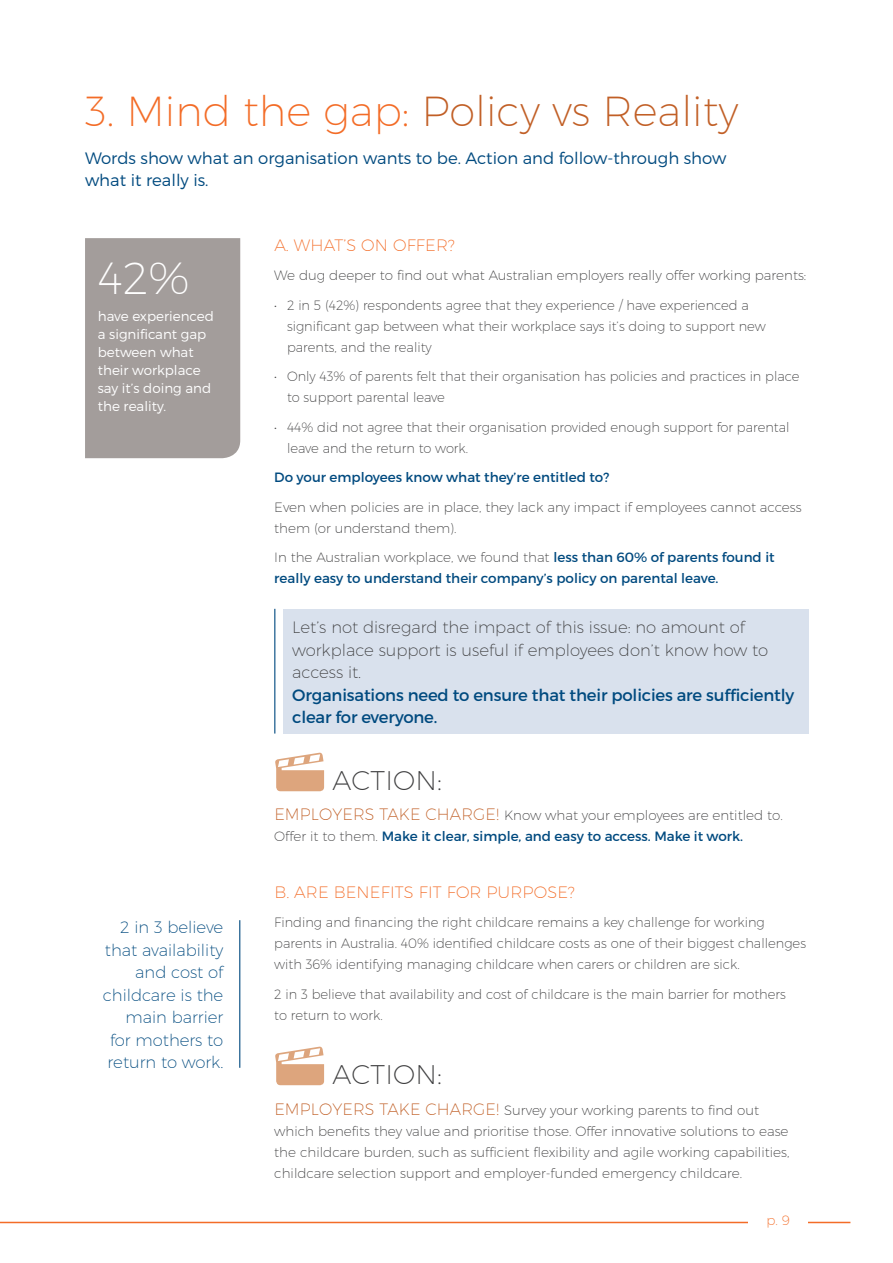
<style>
.page{position:relative;width:893px;height:1263px;background:#fff}
.page>*{position:absolute;margin:0;border:0;box-sizing:border-box;transform-origin:0 0}
.t1{font:200 45px "Montserrat";color:#fff}
.t2{font:200 42px "Montserrat";color:#c15f26}
.t3{font:200 27px "Montserrat";letter-spacing:.01em;color:#3e3e3f}
.t4{font:200 16.5px/22.5px "Montserrat";color:#3e3e3f}
.t5{font:200 16.5px/22.5px "Montserrat";color:#004a7f;text-align:right}
.t6{font:300 16.5px/22.5px "Montserrat";color:#004a7f}
.t7{font:16.5px/22.5px "Montserrat";letter-spacing:-.01em;color:#004a7f}
.t8{font:200 16.5px "Montserrat";letter-spacing:.01em;color:#f36c27}
.t9{font:200 13.5px/21px "Montserrat";color:#3e3e3f}
.t10{font:13.5px/21px "Montserrat";color:#004a7f}
.t11{font:300 13.5px/18px "Montserrat";color:#fff}
.t12{font:200 13.5px "Montserrat";color:#f36c27}
.s1{color:#f36c27}
.s2{font-weight:200;color:#3e3e3f}
.s3{font-size:16.5px;color:#c15f26}
.s4{font-weight:400;color:#004a7f}
</style>
<div class="page">
<hr style="left:0;top:1222px;width:850px;height:1px;background:#f36c27">
<div style="left:748px;top:1208px;width:60px;height:25px;background:#fff"></div>
<div style="left:85px;top:238px;width:155px;height:220px;background:#a39d9b"></div>
<div style="left:284px;top:609px;width:525px;height:124px;background:#d9e1ed"></div>
<hr style="left:274px;top:609px;width:1px;height:124px;background:#004a7f">
<hr style="left:239px;top:920px;width:1px;height:148px;background:#004a7f">
<svg style="left:275px;top:752px;width:49px;height:39px"></svg>
<svg style="left:275px;top:1046px;width:49px;height:39px"></svg>
<h2 class="t2" style="left:85px;top:91px;width:655px"><span class="s1">3. Mind the gap:</span> Policy vs Reality</h2>
<p class="t6" style="left:85px;top:148px;width:643px">Words show what an organisation wants to be. Action and follow-through show what it really is.</p>
<h1 class="t1" style="left:98px;top:257px;width:93px">42%</h1>
<p class="t11" style="left:98px;top:308px;width:118px">have experienced a significant gap between what their workplace say it’s doing and the reality.</p>
<p class="t5" style="left:103px;top:917px;width:122px">2 in 3 believe that availability and cost of childcare is the main barrier for mothers to return to work.</p>
<p class="t8" style="left:274px;top:237px;width:182px">A. WHAT’S ON OFFER?</p>
<p class="t9" style="left:274px;top:265px;width:534px">We dug deeper to find out what Australian employers really offer working parents:</p>
<p class="t9" style="left:287px;top:294px;width:480px;text-indent:-13px">• 2 in 5 (42%) respondents agree that they experience / have experienced a significant gap between what their workplace says it’s doing to support new parents, and the reality</p>
<p class="t9" style="left:287px;top:365px;width:514px;text-indent:-13px">• Only 43% of parents felt that their organisation has policies and practices in place to support parental leave</p>
<p class="t9" style="left:287px;top:416px;width:504px;text-indent:-13px">• 44% did not agree that their organisation provided enough support for parental leave and the return to work.</p>
<p class="t10" style="left:274px;top:468px;width:337px">Do your employees know what they’re entitled to?</p>
<p class="t9" style="left:274px;top:497px;width:529px">Even when policies are in place, they lack any impact if employees cannot access them (or understand them).</p>
<p class="t10" style="left:274px;top:548px;width:502px"><span class="s2">In the Australian workplace, we found that</span> less than 60% of parents found it really easy to understand their company’s policy on parental leave.</p>
<p class="t4" style="left:292px;top:617px;width:477px">Let’s not disregard the impact of this issue: no amount of workplace support is useful if employees don’t know how to access it.</p>
<p class="t7" style="left:292px;top:685px;width:503px">Organisations need to ensure that their policies are sufficiently clear for everyone.</p>
<h3 class="t3" style="left:333px;top:767px;width:111px">ACTION:</h3>
<p class="t9" style="left:274px;top:805px;width:510px"><span class="s3">EMPLOYERS TAKE CHARGE!</span> Know what your employees are entitled to.<br>Offer it to them. <span class="s4">Make it clear, simple, and easy to access. Make it work.</span></p>
<p class="t8" style="left:274px;top:884px;width:302px">B. ARE BENEFITS FIT FOR PURPOSE?</p>
<p class="t9" style="left:274px;top:912px;width:533px">Finding and financing the right childcare remains a key challenge for working parents in Australia. 40% identified childcare costs as one of their biggest challenges with 36% identifying managing childcare when carers or children are sick.</p>
<p class="t9" style="left:274px;top:984px;width:513px">2 in 3 believe that availability and cost of childcare is the main barrier for mothers to return to work.</p>
<h3 class="t3" style="left:333px;top:1061px;width:111px">ACTION:</h3>
<p class="t9" style="left:274px;top:1100px;width:517px"><span class="s3">EMPLOYERS TAKE CHARGE!</span> Survey your working parents to find out which benefits they value and prioritise those. Offer innovative solutions to ease the childcare burden, such as sufficient flexibility and agile working capabilities, childcare selection support and employer-funded emergency childcare.</p>
<p class="t12" style="left:766px;top:1214px;width:25px">p. 9</p>
</div>
